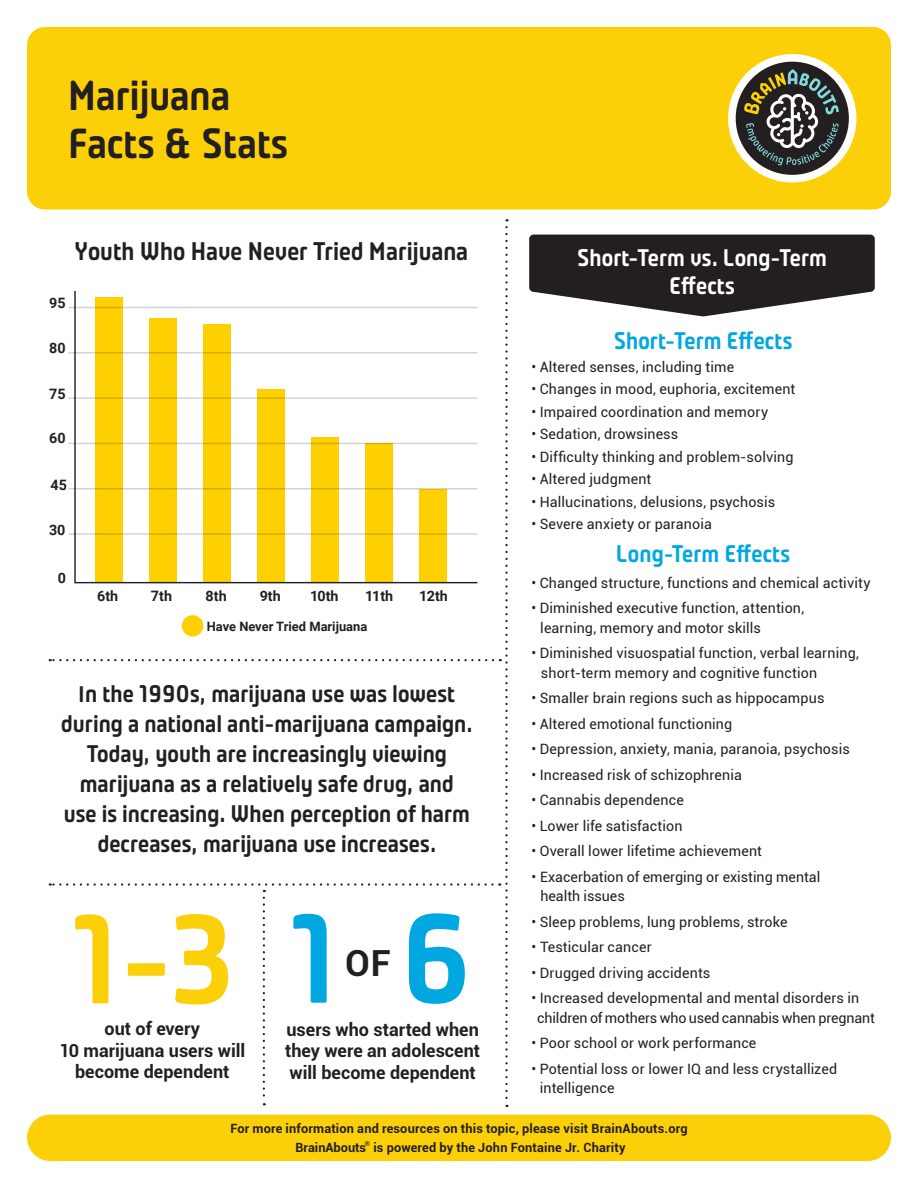
<style>
.page{position:relative;width:918px;height:1188px;background:#fff}
.page>*{position:absolute;margin:0;border:0;box-sizing:border-box;transform-origin:0 0}
.t1{font:700 126px "Plau";color:#fcd008}
.t2{font:700 126px "Plau";color:#00a7e1}
.t3{font:700 42px "Plau";letter-spacing:-.03em;color:#231f20}
.t4{font:700 36px "Roboto";color:#231f20}
.t5{font:700 25.5px "Plau";letter-spacing:-.03em;color:#231f20}
.t6{font:700 24px/30px "Plau";letter-spacing:-.03em;color:#231f20;text-align:center}
.t7{font:700 24px "Plau";letter-spacing:-.025em;color:#00a7e1}
.t8{font:700 24px "Plau";letter-spacing:-.025em;color:#fff}
.t9{font:700 18px/21.6px "Roboto";color:#231f20;text-align:center}
.t10{font:700 14.4px "Roboto";color:#231f20}
.t11{font:14.25px/19.5px "Roboto";letter-spacing:.01em;color:#231f20}
.t12{font:700 12.9px "Roboto";color:#231f20}
.t13{font:700 12.75px "Roboto";letter-spacing:.015em;color:#231f20}
.t14{font:700 6.75px "Roboto";color:#231f20}
.s1{font-size:22.5px}
.s2{color:#00a7e1}
</style>
<div class="page">
<div style="left:27px;top:27px;width:864px;height:183px;background:#fcd008;border-radius:18px"></div>
<svg style="left:529px;top:235px;width:346px;height:81px;background:#444041"></svg>
<div style="left:27px;top:1115px;width:864px;height:46px;background:#fcd008;border-radius:23px"></div>
<svg style="left:263px;top:898px;width:2px;height:207px"></svg>
<svg style="left:50px;top:659px;width:443px;height:2px"></svg>
<svg style="left:499px;top:227px;width:9px;height:880px"></svg>
<svg style="left:50px;top:883px;width:443px;height:9px"></svg>
<svg style="left:74px;top:290px;width:404px;height:294px"></svg>
<hr style="left:68px;top:533px;width:409px;height:2px;background:#d1d2d4">
<hr style="left:68px;top:488px;width:409px;height:1px;background:#d1d2d4">
<hr style="left:68px;top:443px;width:409px;height:1px;background:#d1d2d4">
<hr style="left:68px;top:397px;width:409px;height:2px;background:#d1d2d4">
<hr style="left:68px;top:352px;width:409px;height:2px;background:#d1d2d4">
<hr style="left:68px;top:307px;width:409px;height:1px;background:#d1d2d4">
<div style="left:182px;top:615px;width:21px;height:22px;background:#ffd000;border-radius:50%"></div>
<div style="left:728px;top:54px;width:128px;height:128px;background:#fff;border-radius:50%"></div>
<div style="left:736px;top:62px;width:113px;height:113px;background:#231f20;border-radius:50%"></div>
<svg style="left:744px;top:69px;width:95px;height:97px"></svg>
<p class="t3" style="left:68px;top:71px;width:165px">Marijuana</p>
<p class="t3" style="left:68px;top:119px;width:223px">Facts &amp; Stats</p>
<p class="t5" style="left:74px;top:236px;width:396px">Youth Who Have Never Tried Marijuana</p>
<p class="t10" style="left:49px;top:293px;width:18px">95</p>
<p class="t10" style="left:49px;top:338px;width:18px">80</p>
<p class="t10" style="left:49px;top:384px;width:18px">75</p>
<p class="t10" style="left:49px;top:428px;width:18px">60</p>
<p class="t10" style="left:50px;top:475px;width:18px">45</p>
<p class="t10" style="left:49px;top:519px;width:18px">30</p>
<p class="t10" style="left:58px;top:568px;width:10px">0</p>
<p class="t10" style="left:97px;top:586px;width:23px">6th</p>
<p class="t10" style="left:151px;top:586px;width:23px">7th</p>
<p class="t10" style="left:206px;top:586px;width:23px">8th</p>
<p class="t10" style="left:260px;top:586px;width:23px">9th</p>
<p class="t10" style="left:310px;top:586px;width:30px">10th</p>
<p class="t10" style="left:365px;top:586px;width:30px">11th</p>
<p class="t10" style="left:419px;top:586px;width:30px">12th</p>
<p class="t12" style="left:207px;top:618px;width:162px">Have Never Tried Marijuana</p>
<p class="t6" style="left:78px;top:678px;width:379px"><span class="s1">I</span>n the 1990s, marijuana use was lowest</p>
<p class="t6" style="left:61px;top:708px;width:413px">during a national anti-marijuana campaign.</p>
<p class="t6" style="left:63px;top:738px;width:408px">Today, youth are increasingly viewing marijuana as a relatively safe drug, and use is increasing. When perception of harm decreases, marijuana use increases.</p>
<p class="t2" style="left:400px;top:886px;width:74px">6</p>
<p class="t1" style="left:68px;top:886px;width:275px">1-3 <span class="s2">1</span></p>
<p class="t9" style="left:105px;top:1017px;width:97px">out of every</p>
<p class="t4" style="left:345px;top:938px;width:47px">OF</p>
<p class="t9" style="left:285px;top:1018px;width:196px;text-align:justify">users who started when they were an adolescent will become dependent</p>
<p class="t9" style="left:59px;top:1039px;width:187px">10 marijuana users will become dependent</p>
<p class="t8" style="left:577px;top:243px;width:252px">Short-Term vs. Long-Term</p>
<p class="t8" style="left:669px;top:272px;width:68px">Effects</p>
<p class="t7" style="left:613px;top:327px;width:181px">Short-Term Effects</p>
<p class="t11" style="left:531px;top:356px;width:204px">• Altered senses, including time</p>
<p class="t11" style="left:531px;top:379px;width:266px">• Changes in mood, euphoria, excitement</p>
<p class="t11" style="left:531px;top:401px;width:238px">• Impaired coordination and memory</p>
<p class="t11" style="left:531px;top:424px;width:148px">• Sedation, drowsiness</p>
<p class="t11" style="left:531px;top:446px;width:264px">• Difficulty thinking and problem-solving</p>
<p class="t11" style="left:531px;top:469px;width:122px">• Altered judgment</p>
<p class="t11" style="left:531px;top:491px;width:245px">• Hallucinations, delusions, psychosis</p>
<p class="t11" style="left:531px;top:514px;width:182px">• Severe anxiety or paranoia</p>
<p class="t7" style="left:616px;top:540px;width:176px">Long-Term Effects</p>
<p class="t11" style="left:531px;top:572px;width:341px">• Changed structure, functions and chemical activity</p>
<p class="t11" style="left:540px;top:598px;width:265px;text-indent:-9px">• Diminished executive function, attention, learning, memory and motor skills</p>
<p class="t11" style="left:541px;top:643px;width:320px;text-indent:-9px">• Diminished visuospatial function, verbal learning, short-term memory and cognitive function</p>
<p class="t11" style="left:531px;top:688px;width:295px">• Smaller brain regions such as hippocampus</p>
<p class="t11" style="left:531px;top:713px;width:202px">• Altered emotional functioning</p>
<p class="t11" style="left:531px;top:739px;width:320px">• Depression, anxiety, mania, paranoia, psychosis</p>
<p class="t11" style="left:531px;top:764px;width:212px">• Increased risk of schizophrenia</p>
<p class="t11" style="left:531px;top:790px;width:154px">• Cannabis dependence</p>
<p class="t11" style="left:531px;top:815px;width:153px">• Lower life satisfaction</p>
<p class="t11" style="left:531px;top:841px;width:232px">• Overall lower lifetime achievement</p>
<p class="t11" style="left:531px;top:866px;width:290px">• Exacerbation of emerging or existing mental</p>
<p class="t11" style="left:540px;top:886px;width:86px">health issues</p>
<p class="t11" style="left:531px;top:911px;width:258px">• Sleep problems, lung problems, stroke</p>
<p class="t11" style="left:531px;top:937px;width:122px">• Testicular cancer</p>
<p class="t11" style="left:531px;top:962px;width:181px">• Drugged driving accidents</p>
<p class="t11" style="left:537px;top:988px;width:339px;text-indent:-6px">• Increased developmental and mental disorders in children of mothers who used cannabis when pregnant</p>
<p class="t11" style="left:531px;top:1033px;width:227px">• Poor school or work performance</p>
<p class="t11" style="left:540px;top:1058px;width:299px;text-indent:-9px">• Potential loss or lower IQ and less crystallized intelligence</p>
<p class="t13" style="left:230px;top:1120px;width:459px">For more information and resources on this topic, please visit BrainAbouts.org</p>
<p class="t13" style="left:295px;top:1138px;width:72px">BrainAbouts</p>
<p class="t14" style="left:365px;top:1139px;width:7px">®</p>
<p class="t13" style="left:373px;top:1138px;width:254px">is powered by the John Fontaine Jr. Charity</p>
</div>
